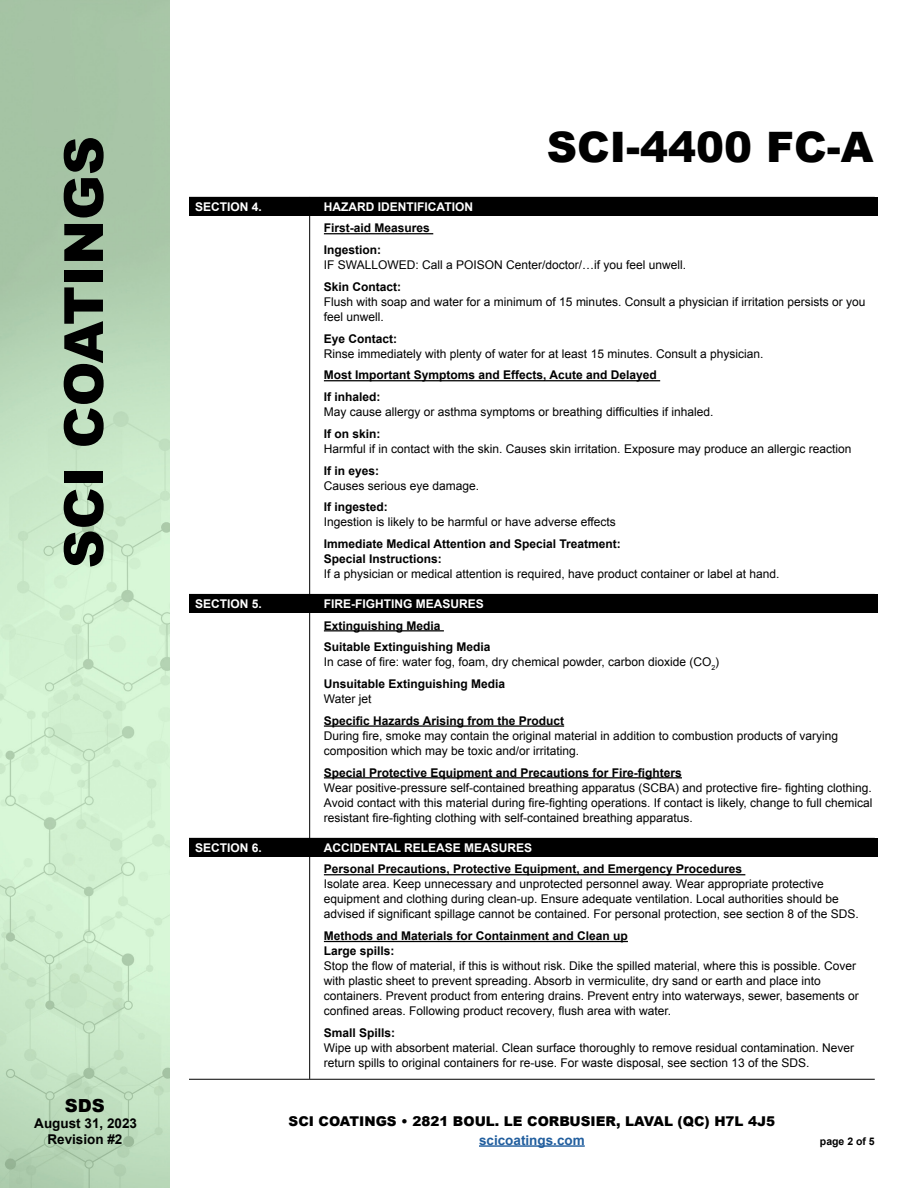
<style>
.page{position:relative;width:918px;height:1188px;background:#fff}
.page>*{position:absolute;margin:0;border:0;box-sizing:border-box;transform-origin:0 0}
.t1{font:900 54px "Arial";color:#000}
.t2{font:900 42px "Arial";color:#000}
.t3{font:900 18px "Arial";color:#000}
.t4{font:900 13.5px "Arial";color:#000}
.t5{font:700 13.5px/16.2px "Arial";color:#000;text-align:center}
.t6{font:700 13.5px "Arial";color:#215e9e}
.t7{font:12px/15px "Arial";color:#000}
.t8{font:700 12px/21.8px "Arial";color:#000}
.t9{font:700 12px "Arial";color:#fff}
.t10{font:700 10.5px "Arial";color:#000}
.s1{font-weight:700}
</style>
<div class="page">
<img style="left:0;top:0;width:170px;height:1188px">
<hr style="left:479px;top:1145px;width:106px;height:2px;background:#215e9e">
<div style="left:189px;top:197px;width:689px;height:19px;background:#000"></div>
<div style="left:189px;top:594px;width:689px;height:19px;background:#000"></div>
<div style="left:189px;top:838px;width:689px;height:19px;background:#000"></div>
<hr style="left:324px;top:233px;width:109px;height:1px;background:#000">
<hr style="left:324px;top:380px;width:336px;height:1px;background:#000">
<hr style="left:324px;top:630px;width:120px;height:1px;background:#000">
<hr style="left:324px;top:725px;width:240px;height:2px;background:#000">
<hr style="left:324px;top:777px;width:358px;height:1px;background:#000">
<hr style="left:324px;top:874px;width:421px;height:1px;background:#000">
<hr style="left:324px;top:941px;width:304px;height:1px;background:#000">
<hr style="left:189px;top:1079px;width:686px;height:1px;background:#000">
<hr style="left:309px;top:197px;width:1px;height:882px;background:#000">
<h1 class="t1" style="left:44px;top:568px;width:434px;rotate:-90deg">SCI COATINGS</h1>
<h3 class="t3" style="left:65px;top:1092px;width:41px">SDS</h3>
<p class="t5" style="left:34px;top:1115px;width:104px">August 31, 2023<br>Revision #2</p>
<p class="t9" style="left:195px;top:199px;width:68px">SECTION 4.</p>
<p class="t9" style="left:195px;top:596px;width:68px">SECTION 5.</p>
<p class="t9" style="left:195px;top:840px;width:68px">SECTION 6.</p>
<h2 class="t2" style="left:547px;top:117px;width:328px">SCI-4400 FC-A</h2>
<p class="t9" style="left:324px;top:199px;width:151px">HAZARD IDENTIFICATION</p>
<p class="t8" style="left:324px;top:218px;width:108px">First-aid Measures<br>Ingestion:</p>
<p class="t7" style="left:324px;top:258px;width:364px">IF SWALLOWED: Call a POISON Center/doctor/…if you feel unwell.</p>
<p class="t8" style="left:324px;top:276px;width:79px">Skin Contact:</p>
<p class="t7" style="left:324px;top:294px;width:543px">Flush with soap and water for a minimum of 15 minutes. Consult a physician if irritation persists or you feel unwell.</p>
<p class="t8" style="left:324px;top:328px;width:75px">Eye Contact:</p>
<p class="t7" style="left:324px;top:346px;width:441px">Rinse immediately with plenty of water for at least 15 minutes. Consult a physician.</p>
<p class="t8" style="left:324px;top:365px;width:334px">Most Important Symptoms and Effects, Acute and Delayed<br>If inhaled:</p>
<p class="t7" style="left:324px;top:405px;width:391px">May cause allergy or asthma symptoms or breathing difficulties if inhaled.</p>
<p class="t8" style="left:324px;top:423px;width:58px">If on skin:</p>
<p class="t7" style="left:324px;top:441px;width:529px">Harmful if in contact with the skin. Causes skin irritation. Exposure may produce an allergic reaction</p>
<p class="t8" style="left:324px;top:460px;width:57px">If in eyes:</p>
<p class="t7" style="left:324px;top:478px;width:157px">Causes serious eye damage.</p>
<p class="t8" style="left:324px;top:497px;width:66px">If ingested:</p>
<p class="t7" style="left:324px;top:515px;width:293px">Ingestion is likely to be harmful or have adverse effects</p>
<p class="t8" style="left:324px;top:537px;width:298px;line-height:15px">Immediate Medical Attention and Special Treatment:<br>Special Instructions:</p>
<p class="t7" style="left:324px;top:567px;width:457px">If a physician or medical attention is required, have product container or label at hand.</p>
<p class="t9" style="left:324px;top:596px;width:162px">FIRE-FIGHTING MEASURES</p>
<p class="t8" style="left:324px;top:615px;width:168px">Extinguishing Media<br>Suitable Extinguishing Media</p>
<p class="t7" style="left:324px;top:651px;width:397px;line-height:21.8px">In case of fire: water fog, foam, dry chemical powder, carbon dioxide (CO<sub>2</sub>)<br><span class="s1">Unsuitable Extinguishing Media</span></p>
<p class="t7" style="left:324px;top:691px;width:49px">Water jet</p>
<p class="t8" style="left:324px;top:710px;width:242px">Specific Hazards Arising from the Product</p>
<p class="t7" style="left:324px;top:728px;width:516px">During fire, smoke may contain the original material in addition to combustion products of varying composition which may be toxic and/or irritating.</p>
<p class="t8" style="left:324px;top:762px;width:360px">Special Protective Equipment and Precautions for Fire-fighters</p>
<p class="t7" style="left:324px;top:780px;width:550px;text-align:justify">Wear positive-pressure self-contained breathing apparatus (SCBA) and protective fire- fighting clothing.<br>Avoid contact with this material during fire-fighting operations. If contact is likely, change to full chemical resistant fire-fighting clothing with self-contained breathing apparatus.</p>
<p class="t9" style="left:324px;top:840px;width:210px">ACCIDENTAL RELEASE MEASURES</p>
<p class="t8" style="left:324px;top:859px;width:420px">Personal Precautions, Protective Equipment, and Emergency Procedures</p>
<p class="t7" style="left:324px;top:877px;width:536px">Isolate area. Keep unnecessary and unprotected personnel away. Wear appropriate protective equipment and clothing during clean-up. Ensure adequate ventilation. Local authorities should be advised if significant spillage cannot be contained. For personal protection, see section 8 of the SDS.</p>
<p class="t8" style="left:324px;top:929px;width:306px;line-height:15px">Methods and Materials for Containment and Clean up<br>Large spills:</p>
<p class="t7" style="left:324px;top:959px;width:536px">Stop the flow of material, if this is without risk. Dike the spilled material, where this is possible. Cover with plastic sheet to prevent spreading. Absorb in vermiculite, dry sand or earth and place into containers. Prevent product from entering drains. Prevent entry into waterways, sewer, basements or confined areas. Following product recovery, flush area with water.</p>
<p class="t8" style="left:324px;top:1022px;width:73px">Small Spills:</p>
<p class="t7" style="left:324px;top:1040px;width:532px">Wipe up with absorbent material. Clean surface thoroughly to remove residual contamination. Never return spills to original containers for re-use. For waste disposal, see section 13 of the SDS.</p>
<p class="t4" style="left:289px;top:1111px;width:488px">SCI COATINGS • 2821 BOUL. LE CORBUSIER, LAVAL (QC) H7L 4J5</p>
<p class="t6" style="left:479px;top:1131px;width:107px">scicoatings.com</p>
<p class="t10" style="left:820px;top:1134px;width:56px">page 2 of 5</p>
</div>
